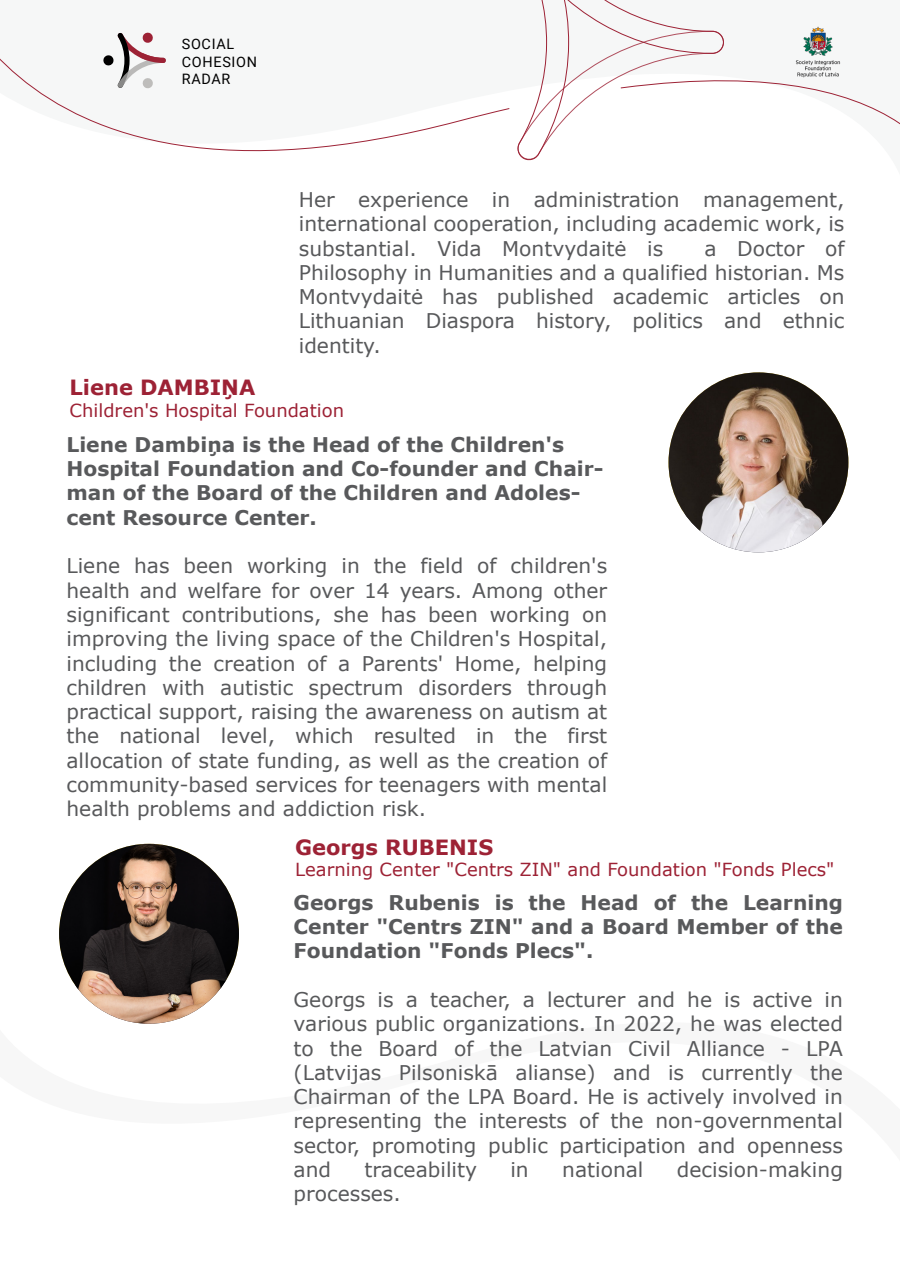
<style>
.page{position:relative;width:900px;height:1273px;background:#fff}
.page>*{position:absolute;margin:0;border:0;box-sizing:border-box;transform-origin:0 0}
.t1{font:700 21px "Verdana";color:#9d2235}
.t2{font:20.25px/24.3px "Verdana";color:#58595b;text-align:justify}
.t3{font:700 20.25px/24.3px "Verdana";color:#58595b}
.t4{font:18px "Verdana";color:#9d2235}
.t5{font:14.4px/17.2px "Roboto";letter-spacing:.05em;color:#000}
</style>
<div class="page">
<img style="left:668px;top:372px;width:180px;height:180px;border-radius:90px">
<img style="left:59px;top:844px;width:180px;height:180px;border-radius:90px">
<svg style="left:59px;top:919px;width:180px;height:105px"></svg>
<svg style="left:517px;top:0;width:383px;height:161px"></svg>
<svg style="left:0;top:32px;width:510px;height:120px"></svg>
<p class="t5" style="left:182px;top:35px;width:77px">SOCIAL<br>COHESION<br>RADAR</p>
<p class="t2" style="left:299px;top:188px;width:547px">Her experience in administration management, international cooperation, including academic work, is substantial. Vida Montvydaitė is</p>
<p class="t2" style="left:299px;top:236px;width:547px;text-indent:406px">a Doctor of Philosophy in Humanities and a qualified historian. Ms Montvydaitė has published academic articles on Lithuanian Diaspora history, politics and ethnic identity.</p>
<p class="t1" style="left:70px;top:374px;width:187px">Liene DAMBIŅA</p>
<p class="t4" style="left:70px;top:399px;width:276px">Children's Hospital Foundation</p>
<p class="t3" style="left:66px;top:432px;width:539px">Liene Dambiņa is the Head of the Children's Hospital Foundation and Co-founder and Chair&shy;man of the Board of the Children and Adoles&shy;cent Resource Center.</p>
<p class="t2" style="left:66px;top:554px;width:542px">Liene has been working in the field of children's health and welfare for over 14 years. Among other significant contributions, she has been working on improving the living space of the Children's Hospital, including the creation of a Parents' Home, helping children with autistic spectrum disorders through practical support, raising the awareness on autism at the national level, which resulted in the first allocation of state funding, as well as the creation of community-based services for teenagers with mental health problems and addiction risk.</p>
<p class="t1" style="left:295px;top:833px;width:200px">Georgs RUBENIS</p>
<p class="t4" style="left:295px;top:858px;width:541px">Learning Center "Centrs ZIN" and Foundation "Fonds Plecs"</p>
<p class="t3" style="left:294px;top:890px;width:551px;text-align:justify">Georgs Rubenis is the Head of the Learning Center "Centrs ZIN" and a Board Member of the Foundation "Fonds Plecs".</p>
<p class="t2" style="left:294px;top:988px;width:551px">Georgs is a teacher, a lecturer and he is active in various public organizations. In 2022, he was elected to the Board of the Latvian Civil Alliance - LPA (Latvijas Pilsoniskā alianse) and is currently the Chairman of the LPA Board. He is actively involved in representing the interests of the non-governmental sector, promoting public participation and openness and</p>
<p class="t2" style="left:365px;top:1158px;width:114px">traceability</p>
<p class="t2" style="left:510px;top:1158px;width:20px">in</p>
<p class="t2" style="left:562px;top:1158px;width:83px">national</p>
<p class="t2" style="left:677px;top:1158px;width:168px">decision-making</p>
<p class="t2" style="left:294px;top:1182px;width:109px">processes.</p>
</div>
